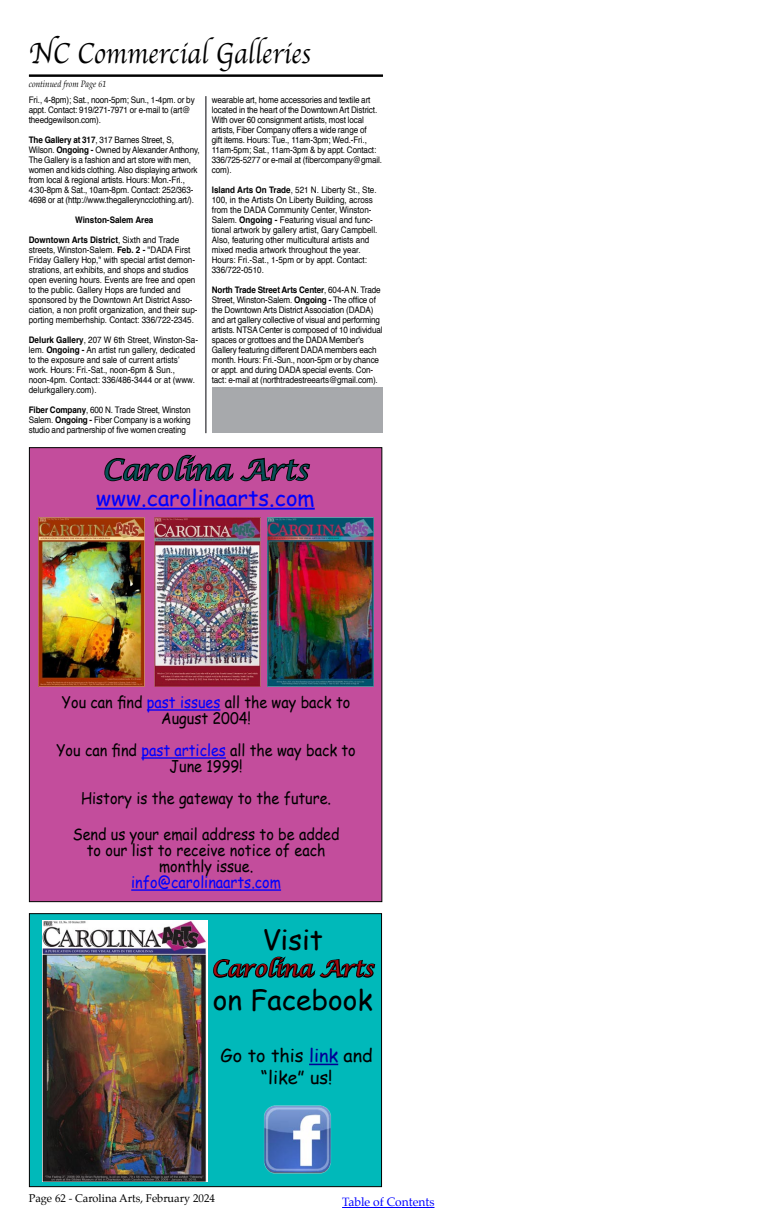
<style>
.page{position:relative;width:774px;height:1224px;background:#fff}
.page>*{position:absolute;margin:0;border:0;box-sizing:border-box;transform-origin:0 0}
.t1{font:30px "Apple Chancery";color:#000;scale:.9 1}
.t2{font:28px "Comic Sans MS";color:#000}
.t3{font:italic 28px "Lucida Calligraphy";color:#085157}
.t4{font:22px "Comic Sans MS";color:#00f}
.t5{font:italic 22px "Lucida Calligraphy";color:#a40c10}
.t6{font:18px/21.6px "Comic Sans MS";color:#000;text-align:center}
.t7{font:16px/16px "Comic Sans MS";color:#000;text-align:center;scale:.9 1}
.t8{font:16px "Comic Sans MS";color:#00f;scale:.9 1}
.t9{font:12px "Palatino";color:#00f}
.t10{font:11px "Palatino";color:#000}
.t11{font:9px/10px "Helvetica";letter-spacing:-.015em;color:#000;scale:.9 1}
.t12{font:italic 9px "Palatino";color:#000;scale:.9 1}
.t13{font:700 9px "Helvetica";color:#000;scale:.9 1}
.s1{font-weight:700}
.s2{color:#00f}
.s3{color:#000096}
</style>
<div class="page">
<hr style="left:342px;top:1207px;width:92px;height:1px;background:#00f">
<hr style="left:29px;top:75px;width:354px;height:2px;background:#000">
<div style="left:212px;top:388px;width:170px;height:45px;background:#a7a9ac"></div>
<hr style="left:206px;top:96px;width:1px;height:337px;background:#000007">
<div style="left:29px;top:913px;width:353px;height:274px;background:#00b9ba;border:1px solid #000"></div>
<svg style="left:213px;top:956px;width:163px;height:22px"></svg>
<img style="left:42px;top:920px;width:166px;height:261px">
<svg style="left:309px;top:1064px;width:29px;height:1px"></svg>
<img style="left:264px;top:1105px;width:67px;height:69px">
<div style="left:29px;top:447px;width:353px;height:455px;background:#c34d9c;border:1px solid #000"></div>
<hr style="left:147px;top:709px;width:73px;height:2px;background:#00f">
<hr style="left:141px;top:757px;width:85px;height:2px;background:#00f">
<hr style="left:131px;top:889px;width:150px;height:2px;background:#00f">
<img style="left:154px;top:517px;width:106px;height:170px">
<img style="left:268px;top:517px;width:106px;height:170px">
<img style="left:39px;top:517px;width:106px;height:170px">
<hr style="left:96px;top:508px;width:219px;height:2px;background:#00f">
<svg style="left:104px;top:454px;width:207px;height:28px"></svg>
<h1 class="t1" style="left:29px;top:30px;width:315px">NC Commercial Galleries</h1>
<p class="t12" style="left:29px;top:76px;width:88px">continued from Page 61</p>
<p class="t11" style="left:29px;top:95px;width:186px">Fri., 4-8pm); Sat., noon-5pm; Sun., 1-4pm. or by appt. Contact: 919/271-7971 or e-mail to (art@ theedgewilson.com).</p>
<p class="t11" style="left:29px;top:135px;width:191px"><span class="s1">The Gallery at 317</span>, 317 Barnes Street, S, Wilson. <span class="s1">Ongoing -</span> Owned by Alexander Anthony, The Gallery is a fashion and art store with men, women and kids clothing. Also displaying artwork from local &amp; regional artists. Hours: Mon.-Fri., 4:30-8pm &amp; Sat., 10am-8pm. Contact: 252/363- 4698 or at (http://www.thegalleryncclothing.art/).</p>
<p class="t13" style="left:75px;top:212px;width:89px">Winston-Salem Area</p>
<p class="t11" style="left:29px;top:235px;width:189px"><span class="s1">Downtown Arts District</span>, Sixth and Trade streets, Winston-Salem. <span class="s1">Feb. 2 -</span> "DADA First Friday Gallery Hop," with special artist demon&shy;strations, art exhibits, and shops and studios open evening hours. Events are free and open to the public. Gallery Hops are funded and sponsored by the Downtown Art District Asso&shy;ciation, a non profit organization, and their sup&shy;porting memberhship. Contact: 336/722-2345.</p>
<p class="t11" style="left:29px;top:335px;width:190px"><span class="s1">Delurk Gallery</span>, 207 W 6th Street, Winston-Sa&shy;lem. <span class="s1">Ongoing -</span> An artist run gallery, dedicated to the exposure and sale of current artists’ work. Hours: Fri.-Sat., noon-6pm &amp; Sun., noon-4pm. Contact: 336/486-3444 or at (www. delurkgallery.com).</p>
<p class="t11" style="left:29px;top:405px;width:181px;text-align:justify"><span class="s1">Fiber Company</span>, 600 N. Trade Street, Winston Salem. <span class="s1">Ongoing -</span> Fiber Company is a working studio and partnership of five women creating</p>
<p class="t11" style="left:212px;top:95px;width:191px">wearable art, home accessories and textile art located in the heart of the Downtown Art District.<br>With over 60 consignment artists, most local artists, Fiber Company offers a wide range of<br>gift items. Hours: Tue., 11am-3pm; Wed.-Fri., 11am-5pm; Sat., 11am-3pm &amp; by appt. Contact:<br>336/725-5277 or e-mail at (fibercompany@gmail. com).</p>
<p class="t11" style="left:212px;top:185px;width:186px"><span class="s1">Island Arts On Trade</span>, 521 N. Liberty St., Ste.<br>100, in the Artists On Liberty Building, across from the DADA Community Center, Winston-Salem. <span class="s1">Ongoing -</span> Featuring visual and func&shy;tional artwork by gallery artist, Gary Campbell.<br>Also, featuring other multicultural artists and mixed media artwork throughout the year.<br>Hours: Fri.-Sat., 1-5pm or by appt. Contact:<br>336/722-0510.</p>
<p class="t11" style="left:212px;top:285px;width:191px"><span class="s1">North Trade Street Arts Center</span>, 604-A N. Trade Street, Winston-Salem. <span class="s1">Ongoing -</span> The office of the Downtown Arts District Association (DADA) and art gallery collective of visual and performing artists. NTSA Center is composed of 10 individual spaces or grottoes and the DADA Member’s Gallery featuring different DADA members each month. Hours: Fri.-Sun., noon-5pm or by chance or appt. and during DADA special events. Con&shy;tact: e-mail at (northtradestreearts@gmail.com).</p>
<h2 class="t3" style="left:102px;top:453px;width:208px">Carolina Arts</h2>
<h3 class="t4" style="left:96px;top:481px;width:220px">www.carolinaarts.com</h3>
<h3 class="t7" style="left:62px;top:694px;width:322px">You can find <span class="s2">past issues</span> all the way back to<br>August 2004!</h3>
<h3 class="t7" style="left:56px;top:742px;width:334px">You can find <span class="s2">past articles</span> all the way back to<br>June 1999!</h3>
<h3 class="t7" style="left:81px;top:790px;width:279px">History is the gateway to the future.</h3>
<h3 class="t7" style="left:73px;top:826px;width:298px">Send us your email address to be added to our list to receive notice of each monthly issue.</h3>
<h3 class="t8" style="left:131px;top:870px;width:168px">info@carolinaarts.com</h3>
<h2 class="t2" style="left:262px;top:919px;width:62px">Visit</h2>
<h3 class="t5" style="left:212px;top:955px;width:164px">Carolina Arts</h3>
<h2 class="t2" style="left:213px;top:979px;width:161px">on Facebook</h2>
<h3 class="t6" style="left:221px;top:1044px;width:154px">Go to this <span class="s3">link</span> and “like” us!</h3>
<p class="t10" style="left:29px;top:1189px;width:188px">Page 62 - Carolina Arts, February 2024</p>
<h3 class="t9" style="left:342px;top:1192px;width:94px">Table of Contents</h3>
</div>
